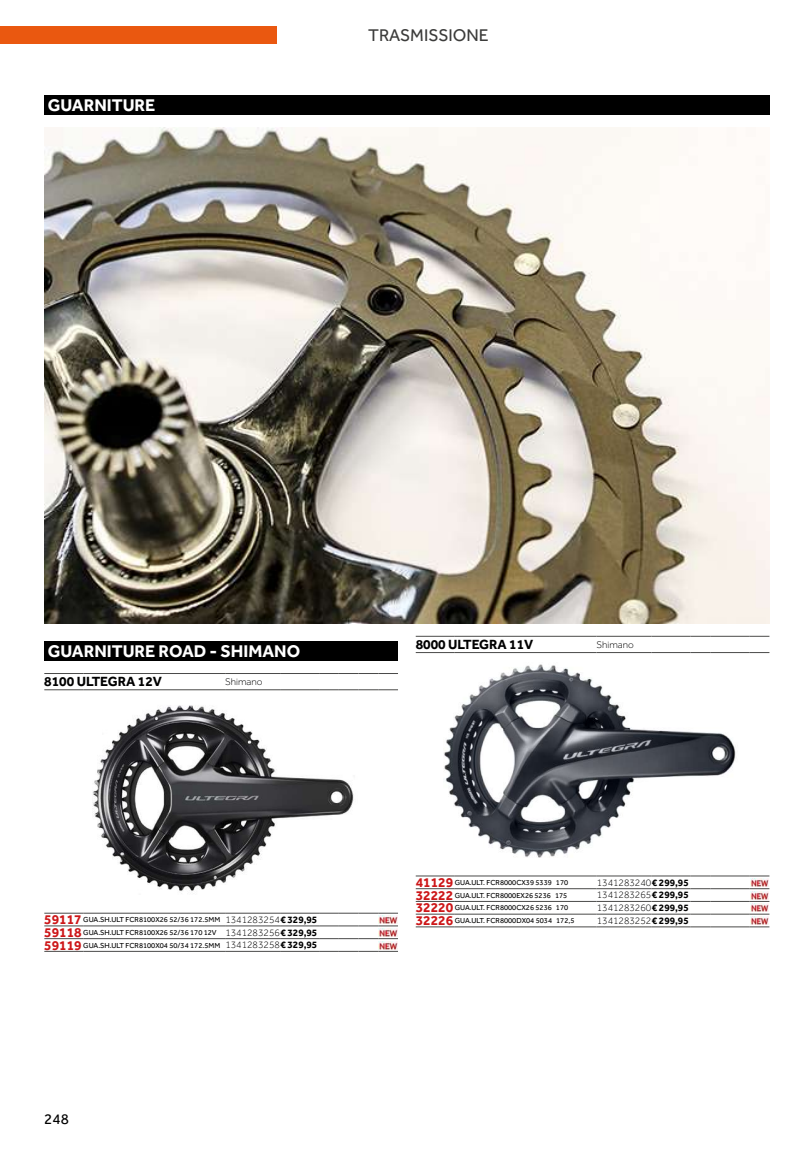
<style>
.page{position:relative;width:812px;height:1149px;background:#fff}
.page>*{position:absolute;margin:0;border:0;box-sizing:border-box;transform-origin:0 0}
.t1{font:700 17.5px "Effra";color:#fff}
.t2{font:17.5px "Effra";color:#3c3c3b}
.t3{font:15px "Effra";color:#000}
.t4{font:700 13.75px "Effra";color:#000}
.t5{font:300 10px "Effra";color:#000}
.t6{font:7.5px/12.8px "Effra";color:#000;text-align:justify}
.s1{font-weight:700;font-size:13.75px;color:#cd1719}
.s2{font-weight:300;font-size:10px}
.s3{font-weight:700;font-size:10px}
.s4{font-weight:700}
</style>
<div class="page">
<div style="left:0;top:27px;width:276px;height:17px;background:#ea5810"></div>
<div style="left:44px;top:96px;width:725px;height:19px;background:#000"></div>
<img style="left:44px;top:128px;width:725px;height:495px">
<div style="left:44px;top:641px;width:354px;height:19px;background:#000"></div>
<hr style="left:44px;top:912px;width:39px;height:1px;background:#4a4a49">
<hr style="left:83px;top:912px;width:142px;height:1px;background:#4a4a49">
<hr style="left:225px;top:912px;width:55px;height:1px;background:#4a4a49">
<hr style="left:280px;top:912px;width:39px;height:1px;background:#4a4a49">
<svg style="left:319px;top:912px;width:79px;height:1px"></svg>
<hr style="left:44px;top:925px;width:39px;height:1px;background:#4a4a49">
<hr style="left:83px;top:925px;width:142px;height:1px;background:#4a4a49">
<hr style="left:225px;top:925px;width:55px;height:1px;background:#4a4a49">
<hr style="left:280px;top:925px;width:39px;height:1px;background:#4a4a49">
<svg style="left:319px;top:925px;width:79px;height:1px"></svg>
<hr style="left:44px;top:938px;width:39px;height:1px;background:#4a4a49">
<hr style="left:83px;top:938px;width:142px;height:1px;background:#4a4a49">
<hr style="left:225px;top:938px;width:55px;height:1px;background:#4a4a49">
<hr style="left:280px;top:938px;width:39px;height:1px;background:#4a4a49">
<svg style="left:319px;top:938px;width:79px;height:1px"></svg>
<hr style="left:44px;top:950px;width:39px;height:1px;background:#4a4a49">
<hr style="left:83px;top:950px;width:142px;height:1px;background:#4a4a49">
<hr style="left:225px;top:950px;width:55px;height:1px;background:#4a4a49">
<hr style="left:280px;top:950px;width:39px;height:1px;background:#4a4a49">
<svg style="left:319px;top:950px;width:79px;height:1px"></svg>
<hr style="left:225px;top:689px;width:55px;height:1px;background:#4a4a49">
<hr style="left:280px;top:689px;width:39px;height:1px;background:#4a4a49">
<svg style="left:319px;top:689px;width:79px;height:1px"></svg>
<hr style="left:44px;top:673px;width:39px;height:1px;background:#4a4a49">
<hr style="left:83px;top:673px;width:142px;height:1px;background:#4a4a49">
<hr style="left:44px;top:689px;width:39px;height:1px;background:#4a4a49">
<hr style="left:83px;top:689px;width:142px;height:1px;background:#4a4a49">
<hr style="left:225px;top:673px;width:55px;height:1px;background:#4a4a49">
<hr style="left:280px;top:673px;width:39px;height:1px;background:#4a4a49">
<svg style="left:319px;top:673px;width:79px;height:1px"></svg>
<img style="left:92px;top:705px;width:262px;height:186px">
<img style="left:378px;top:915px;width:19px;height:8px">
<img style="left:378px;top:928px;width:19px;height:8px">
<img style="left:378px;top:941px;width:19px;height:7px">
<hr style="left:415px;top:875px;width:39px;height:1px;background:#4a4a49">
<hr style="left:454px;top:875px;width:142px;height:1px;background:#4a4a49">
<hr style="left:596px;top:875px;width:55px;height:1px;background:#4a4a49">
<hr style="left:651px;top:875px;width:39px;height:1px;background:#4a4a49">
<svg style="left:690px;top:875px;width:79px;height:1px"></svg>
<hr style="left:415px;top:888px;width:39px;height:1px;background:#4a4a49">
<hr style="left:454px;top:888px;width:142px;height:1px;background:#4a4a49">
<hr style="left:596px;top:888px;width:55px;height:1px;background:#4a4a49">
<hr style="left:651px;top:888px;width:39px;height:1px;background:#4a4a49">
<svg style="left:690px;top:888px;width:79px;height:1px"></svg>
<hr style="left:415px;top:900px;width:39px;height:1px;background:#4a4a49">
<hr style="left:454px;top:900px;width:142px;height:1px;background:#4a4a49">
<hr style="left:596px;top:900px;width:55px;height:1px;background:#4a4a49">
<hr style="left:651px;top:900px;width:39px;height:1px;background:#4a4a49">
<svg style="left:690px;top:900px;width:79px;height:1px"></svg>
<hr style="left:415px;top:913px;width:39px;height:1px;background:#4a4a49">
<hr style="left:454px;top:913px;width:142px;height:1px;background:#4a4a49">
<hr style="left:596px;top:913px;width:55px;height:1px;background:#4a4a49">
<hr style="left:651px;top:913px;width:39px;height:1px;background:#4a4a49">
<svg style="left:690px;top:913px;width:79px;height:1px"></svg>
<hr style="left:415px;top:926px;width:39px;height:1px;background:#4a4a49">
<hr style="left:454px;top:926px;width:142px;height:1px;background:#4a4a49">
<hr style="left:596px;top:926px;width:55px;height:1px;background:#4a4a49">
<hr style="left:651px;top:926px;width:39px;height:1px;background:#4a4a49">
<svg style="left:690px;top:926px;width:79px;height:1px"></svg>
<hr style="left:596px;top:652px;width:55px;height:1px;background:#4a4a49">
<hr style="left:651px;top:652px;width:39px;height:1px;background:#4a4a49">
<svg style="left:690px;top:652px;width:79px;height:1px"></svg>
<hr style="left:415px;top:636px;width:39px;height:1px;background:#4a4a49">
<hr style="left:454px;top:636px;width:142px;height:1px;background:#4a4a49">
<hr style="left:415px;top:652px;width:39px;height:1px;background:#4a4a49">
<hr style="left:454px;top:652px;width:142px;height:1px;background:#4a4a49">
<hr style="left:596px;top:636px;width:55px;height:1px;background:#4a4a49">
<hr style="left:651px;top:636px;width:39px;height:1px;background:#4a4a49">
<svg style="left:690px;top:636px;width:79px;height:1px"></svg>
<img style="left:443px;top:664px;width:293px;height:194px">
<img style="left:750px;top:878px;width:18px;height:8px">
<img style="left:750px;top:891px;width:18px;height:7px">
<img style="left:750px;top:903px;width:18px;height:8px">
<img style="left:750px;top:916px;width:18px;height:8px">
<h1 class="t1" style="left:48px;top:95px;width:109px">GUARNITURE</h1>
<h1 class="t2" style="left:368px;top:25px;width:122px">TRASMISSIONE</h1>
<h1 class="t1" style="left:48px;top:640px;width:254px">GUARNITURE ROAD - SHIMANO</h1>
<h3 class="t4" style="left:44px;top:673px;width:119px">8100 ULTEGRA 12V</h3>
<h3 class="t5" style="left:225px;top:675px;width:39px">Shimano</h3>
<p class="t6" style="left:44px;top:912px;width:274px"><span class="s1">59117</span> GUA.SH.ULT FCR8100X26 52/36 172.5MM <span class="s2">1341283254</span><span class="s3">€ 329,95<br></span><span class="s1">59118</span> GUA.SH.ULT FCR8100X26 52/36 170 12V <span class="s2">1341283256</span><span class="s3">€ 329,95<br></span><span class="s1">59119</span> GUA.SH.ULT FCR8100X04 50/34 172.5MM <span class="s2">1341283258</span><span class="s3">€ 329,95</span></p>
<h2 class="t3" style="left:44px;top:1110px;width:26px">248</h2>
<h3 class="t4" style="left:415px;top:636px;width:119px">8000 ULTEGRA 11V</h3>
<h3 class="t5" style="left:596px;top:638px;width:39px">Shimano</h3>
<p class="t6" style="left:415px;top:875px;width:154px"><span class="s1">41129</span> GUA.ULT. FCR8000CX39 5339 170</p>
<h3 class="t5" style="left:596px;top:876px;width:93px">1341283240<span class="s4">€ 299,95</span></h3>
<p class="t6" style="left:415px;top:888px;width:153px"><span class="s1">32222</span> GUA.ULT. FCR8000EX26 5236 175</p>
<h3 class="t5" style="left:596px;top:889px;width:93px">1341283265<span class="s4">€ 299,95</span></h3>
<p class="t6" style="left:415px;top:901px;width:154px"><span class="s1">32220</span> GUA.ULT. FCR8000CX26 5236 170</p>
<h3 class="t5" style="left:596px;top:901px;width:93px">1341283260<span class="s4">€ 299,95</span></h3>
<p class="t6" style="left:415px;top:913px;width:160px"><span class="s1">32226</span> GUA.ULT. FCR8000DX04 5034 172,5</p>
<h3 class="t5" style="left:596px;top:914px;width:93px">1341283252<span class="s4">€ 299,95</span></h3>
</div>
